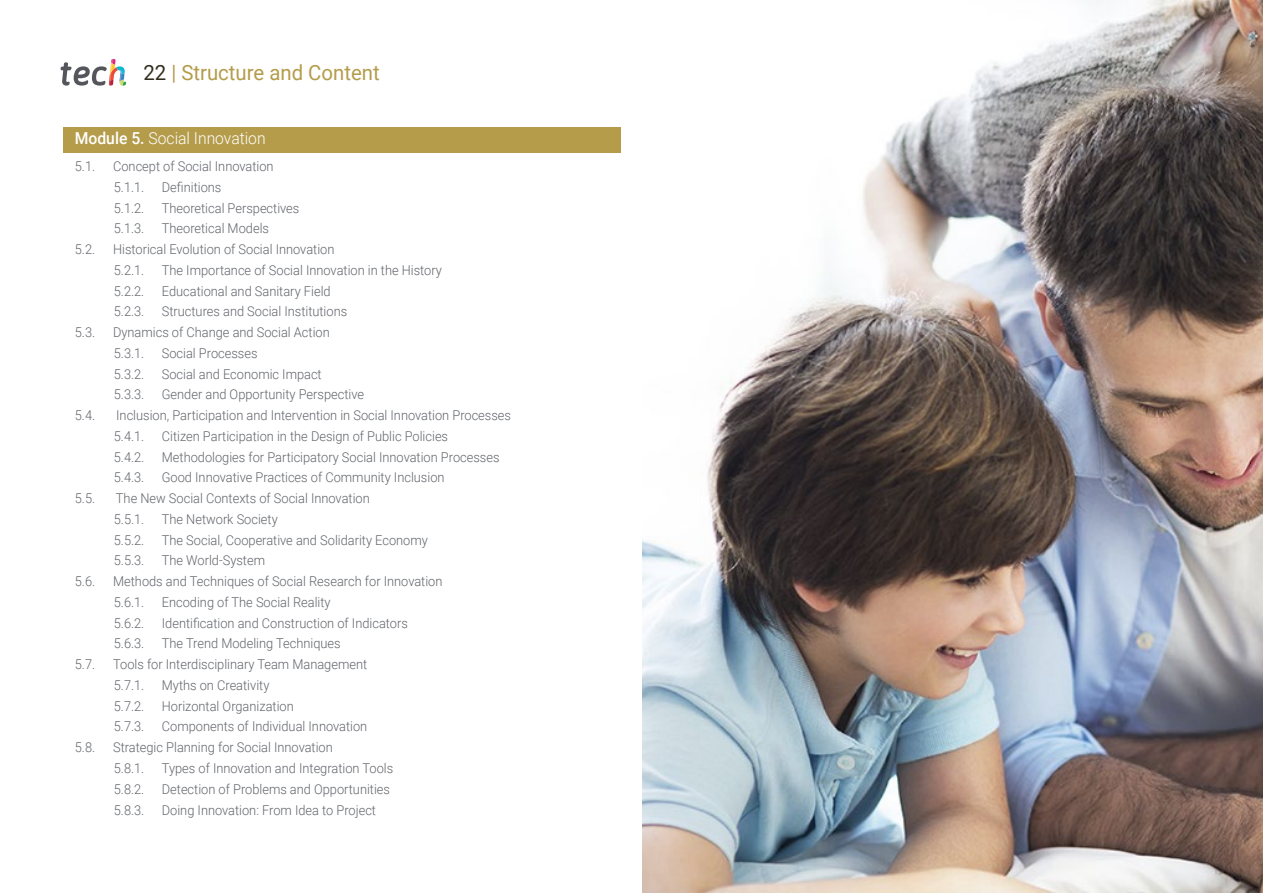
<style>
.page{position:relative;width:1263px;height:893px;background:#fff}
.page>*{position:absolute;margin:0;border:0;box-sizing:border-box;transform-origin:0 0}
.t1{font:21px "Roboto";color:#b49c4b}
.t2{font:300 16.5px "Roboto";color:#fff;scale:.95 1}
.t3{font:300 13.5px/20.7px "Roboto";color:#61646a;scale:.95 1}
.s1{color:#312e20}
.s2{font-weight:500}
</style>
<div class="page">
<svg style="left:61px;top:59px;width:65px;height:27px"></svg>
<img style="left:642px;top:0;width:621px;height:893px">
<div style="left:64px;top:128px;width:557px;height:25px;background:#b49c4b"></div>
<h1 class="t1" style="left:144px;top:57px;width:238px"><span class="s1">22</span> | Structure and Content</h1>
<p class="t2" style="left:75px;top:127px;width:202px"><span class="s2">Module 5.</span> Social Innovation</p>
<p class="t3" style="left:75px;top:156px;width:23px">5.1.</p>
<p class="t3" style="left:113px;top:156px;width:170px">Concept of Social Innovation<br>5.1.1.</p>
<p class="t3" style="left:162px;top:176px;width:64px">Definitions</p>
<p class="t3" style="left:114px;top:197px;width:34px">5.1.2.</p>
<p class="t3" style="left:162px;top:197px;width:146px">Theoretical Perspectives</p>
<p class="t3" style="left:114px;top:218px;width:34px">5.1.3.</p>
<p class="t3" style="left:162px;top:218px;width:114px">Theoretical Models</p>
<p class="t3" style="left:75px;top:239px;width:23px">5.2.</p>
<p class="t3" style="left:113px;top:239px;width:234px">Historical Evolution of Social Innovation<br>5.2.1.</p>
<p class="t3" style="left:162px;top:259px;width:296px">The Importance of Social Innovation in the History</p>
<p class="t3" style="left:114px;top:280px;width:34px">5.2.2.</p>
<p class="t3" style="left:162px;top:280px;width:179px">Educational and Sanitary Field</p>
<p class="t3" style="left:114px;top:301px;width:34px">5.2.3.</p>
<p class="t3" style="left:162px;top:301px;width:197px">Structures and Social Institutions</p>
<p class="t3" style="left:75px;top:322px;width:23px">5.3.</p>
<p class="t3" style="left:113px;top:322px;width:230px">Dynamics of Change and Social Action<br>5.3.1.</p>
<p class="t3" style="left:162px;top:342px;width:102px">Social Processes</p>
<p class="t3" style="left:114px;top:363px;width:34px">5.3.2.</p>
<p class="t3" style="left:162px;top:363px;width:170px">Social and Economic Impact</p>
<p class="t3" style="left:114px;top:384px;width:34px">5.3.3.</p>
<p class="t3" style="left:162px;top:384px;width:214px">Gender and Opportunity Perspective</p>
<p class="t3" style="left:75px;top:405px;width:23px">5.4.</p>
<p class="t3" style="left:114px;top:405px;width:420px">Inclusion, Participation and Intervention in Social Innovation Processes<br>5.4.1.</p>
<p class="t3" style="left:162px;top:425px;width:303px">Citizen Participation in the Design of Public Policies</p>
<p class="t3" style="left:114px;top:446px;width:34px">5.4.2.</p>
<p class="t3" style="left:162px;top:446px;width:357px">Methodologies for Participatory Social Innovation Processes</p>
<p class="t3" style="left:114px;top:467px;width:34px">5.4.3.</p>
<p class="t3" style="left:162px;top:467px;width:299px">Good Innovative Practices of Community Inclusion</p>
<p class="t3" style="left:75px;top:488px;width:23px">5.5.</p>
<p class="t3" style="left:114px;top:488px;width:271px">The New Social Contexts of Social Innovation<br>5.5.1.</p>
<p class="t3" style="left:162px;top:508px;width:124px">The Network Society</p>
<p class="t3" style="left:114px;top:529px;width:34px">5.5.2.</p>
<p class="t3" style="left:162px;top:529px;width:282px">The Social, Cooperative and Solidarity Economy</p>
<p class="t3" style="left:114px;top:550px;width:34px">5.5.3.</p>
<p class="t3" style="left:162px;top:550px;width:110px">The World-System</p>
<p class="t3" style="left:75px;top:571px;width:23px">5.6.</p>
<p class="t3" style="left:113px;top:571px;width:348px">Methods and Techniques of Social Research for Innovation<br>5.6.1.</p>
<p class="t3" style="left:162px;top:591px;width:179px">Encoding of The Social Reality</p>
<p class="t3" style="left:114px;top:612px;width:34px">5.6.2.</p>
<p class="t3" style="left:162px;top:612px;width:260px">Identification and Construction of Indicators</p>
<p class="t3" style="left:114px;top:633px;width:34px">5.6.3.</p>
<p class="t3" style="left:162px;top:633px;width:190px">The Trend Modeling Techniques</p>
<p class="t3" style="left:75px;top:654px;width:23px">5.7.</p>
<p class="t3" style="left:113px;top:654px;width:269px">Tools for Interdisciplinary Team Management<br>5.7.1.</p>
<p class="t3" style="left:162px;top:674px;width:115px">Myths on Creativity</p>
<p class="t3" style="left:114px;top:695px;width:34px">5.7.2.</p>
<p class="t3" style="left:162px;top:695px;width:140px">Horizontal Organization</p>
<p class="t3" style="left:114px;top:716px;width:34px">5.7.3.</p>
<p class="t3" style="left:162px;top:716px;width:218px">Components of Individual Innovation</p>
<p class="t3" style="left:75px;top:737px;width:23px">5.8.</p>
<p class="t3" style="left:113px;top:737px;width:233px">Strategic Planning for Social Innovation<br>5.8.1.</p>
<p class="t3" style="left:162px;top:757px;width:245px">Types of Innovation and Integration Tools</p>
<p class="t3" style="left:114px;top:778px;width:34px">5.8.2.</p>
<p class="t3" style="left:162px;top:778px;width:242px">Detection of Problems and Opportunities</p>
<p class="t3" style="left:114px;top:799px;width:34px">5.8.3.</p>
<p class="t3" style="left:162px;top:799px;width:227px">Doing Innovation: From Idea to Project</p>
</div>
